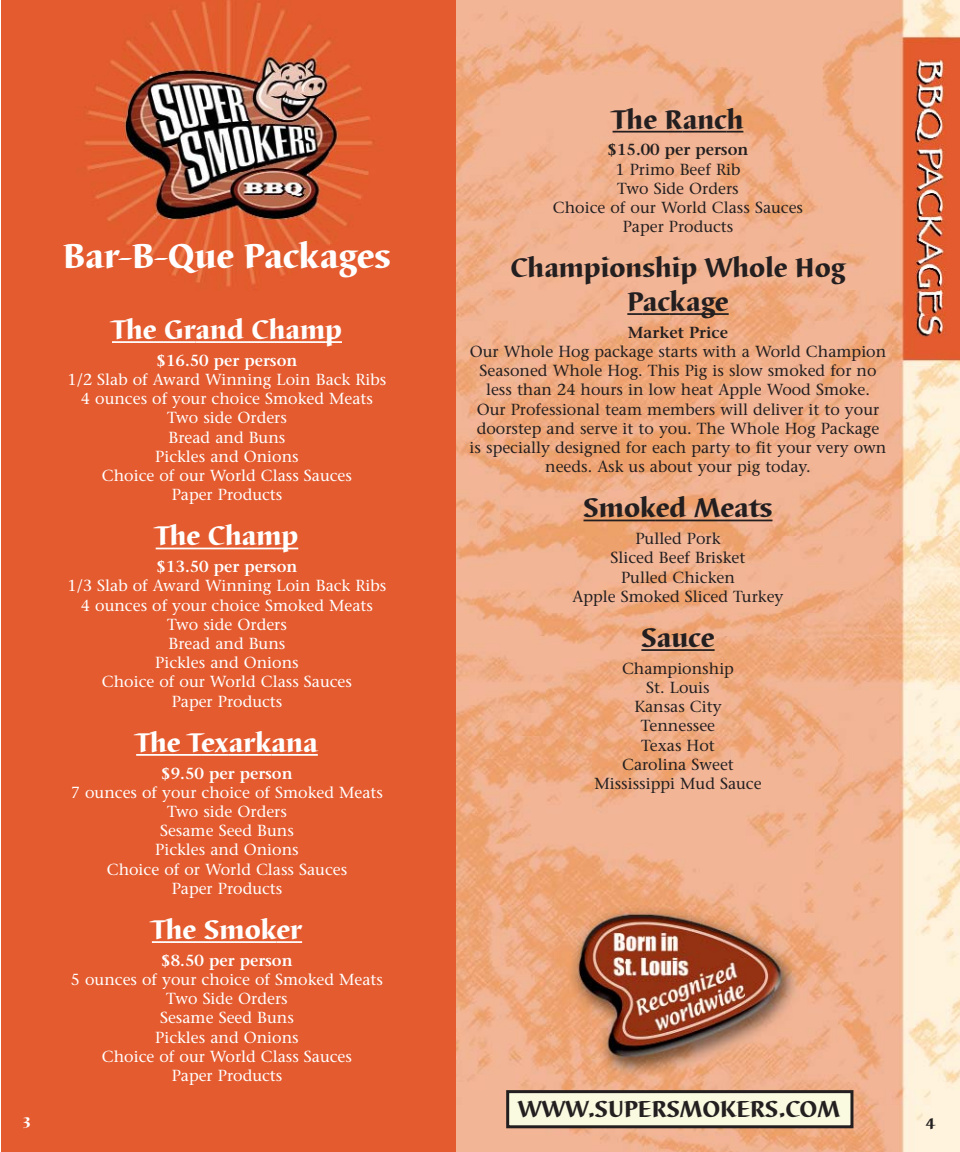
<style>
.page{position:relative;width:960px;height:1152px;background:#fff}
.page>*{position:absolute;margin:0;border:0;box-sizing:border-box;transform-origin:0 0}
.t1{font:36px "Barbedor T Hea";color:#fff}
.t2{font:28px/33.6px "Barbedor T Hea";color:#231f20;text-align:center}
.t3{font:28px "Barbedor T Hea";color:#fff}
.t4{font:24px "Barbedor T Hea";color:#231f20}
.t5{font:16px/19.2px "Stone Serif";color:#fff;text-align:center}
.t6{font:16px/19.2px "Stone Serif";color:#231f20;text-align:center}
.t7{font:600 16px "Stone Serif";color:#fff}
.t8{font:600 16px "Stone Serif";color:#231f20}
.t9{font:16px "Barbedor T Hea";color:#fff}
.t10{font:16px "Barbedor T Hea";color:#231f20}
</style>
<div class="page">
<img style="left:1px;top:0;width:959px;height:1152px">
<hr style="left:112px;top:341px;width:84px;height:2px;background:#fff">
<hr style="left:196px;top:341px;width:129px;height:2px;background:#fff">
<svg style="left:325px;top:341px;width:17px;height:2px"></svg>
<hr style="left:156px;top:548px;width:126px;height:1px;background:#fff">
<svg style="left:282px;top:548px;width:16px;height:1px"></svg>
<hr style="left:136px;top:754px;width:65px;height:2px;background:#fff">
<svg style="left:201px;top:754px;width:28px;height:2px"></svg>
<hr style="left:229px;top:754px;width:43px;height:2px;background:#fff">
<hr style="left:272px;top:754px;width:46px;height:2px;background:#fff">
<hr style="left:152px;top:941px;width:124px;height:2px;background:#fff">
<hr style="left:276px;top:941px;width:26px;height:2px;background:#fff">
<hr style="left:613px;top:131px;width:70px;height:2px;background:#231f20">
<hr style="left:683px;top:131px;width:44px;height:2px;background:#231f20">
<svg style="left:727px;top:131px;width:16px;height:2px"></svg>
<svg style="left:627px;top:313px;width:16px;height:2px"></svg>
<hr style="left:643px;top:313px;width:27px;height:2px;background:#231f20">
<svg style="left:670px;top:313px;width:16px;height:2px"></svg>
<hr style="left:686px;top:313px;width:29px;height:2px;background:#231f20">
<svg style="left:715px;top:313px;width:14px;height:2px"></svg>
<hr style="left:584px;top:520px;width:72px;height:1px;background:#231f20">
<hr style="left:656px;top:520px;width:117px;height:1px;background:#231f20">
<hr style="left:641px;top:649px;width:74px;height:2px;background:#231f20">
<div style="left:508px;top:1092px;width:344px;height:35px;background:#f9fae0"></div>
<div style="left:506px;top:1090px;width:347px;height:38px;border:3px solid #231f20"></div>
<p class="t9" style="left:22px;top:1115px;width:11px">3</p>
<h1 class="t1" style="left:63px;top:239px;width:329px">Bar-B-Que Packages</h1>
<h2 class="t3" style="left:112px;top:317px;width:231px">The Grand Champ</h2>
<p class="t7" style="left:157px;top:354px;width:142px">$16.50 per person</p>
<p class="t5" style="left:68px;top:372px;width:320px">1/2 Slab of Award Winning Loin Back Ribs<br>4 ounces of your choice Smoked Meats<br>Two side Orders<br>Bread and Buns<br>Pickles and Onions<br>Choice of our World Class Sauces<br>Paper Products</p>
<h2 class="t3" style="left:156px;top:524px;width:144px">The Champ</h2>
<p class="t7" style="left:157px;top:560px;width:142px">$13.50 per person</p>
<p class="t5" style="left:68px;top:578px;width:320px">1/3 Slab of Award Winning Loin Back Ribs<br>4 ounces of your choice Smoked Meats<br>Two side Orders<br>Bread and Buns<br>Pickles and Onions<br>Choice of our World Class Sauces<br>Paper Products</p>
<h2 class="t3" style="left:136px;top:730px;width:183px">The Texarkana</h2>
<p class="t7" style="left:161px;top:767px;width:133px">$9.50 per person</p>
<p class="t5" style="left:71px;top:784px;width:314px">7 ounces of your choice of Smoked Meats<br>Two side Orders<br>Sesame Seed Buns<br>Pickles and Onions<br>Choice of or World Class Sauces<br>Paper Products</p>
<h2 class="t3" style="left:152px;top:917px;width:152px">The Smoker</h2>
<p class="t7" style="left:161px;top:954px;width:133px">$8.50 per person</p>
<p class="t5" style="left:71px;top:972px;width:314px">5 ounces of your choice of Smoked Meats<br>Two Side Orders<br>Sesame Seed Buns<br>Pickles and Onions<br>Choice of our World Class Sauces<br>Paper Products</p>
<h2 class="t2" style="left:613px;top:105px;width:132px">The Ranch</h2>
<p class="t8" style="left:608px;top:144px;width:142px">$15.00 per person</p>
<p class="t6" style="left:553px;top:161px;width:252px">1 Primo Beef Rib<br>Two Side Orders<br>Choice of our World Class Sauces<br>Paper Products</p>
<h2 class="t2" style="left:510px;top:254px;width:337px">Championship Whole Hog<br>Package</h2>
<p class="t8" style="left:628px;top:326px;width:102px">Market Price</p>
<p class="t6" style="left:470px;top:343px;width:418px">Our Whole Hog package starts with a World Champion Seasoned Whole Hog. This Pig is slow smoked for no less than 24 hours in low heat Apple Wood Smoke.<br>Our Professional team members will deliver it to your doorstep and serve it to you. The Whole Hog Package is specially designed for each party to fit your very own needs. Ask us about your pig today.</p>
<h2 class="t2" style="left:584px;top:494px;width:190px">Smoked Meats</h2>
<p class="t6" style="left:573px;top:531px;width:212px">Pulled Pork<br>Sliced Beef Brisket<br>Pulled Chicken<br>Apple Smoked Sliced Turkey</p>
<h2 class="t2" style="left:641px;top:624px;width:75px">Sauce</h2>
<p class="t6" style="left:594px;top:660px;width:169px">Championship<br>St. Louis<br>Kansas City<br>Tennessee<br>Texas Hot<br>Carolina Sweet<br>Mississippi Mud Sauce</p>
<h3 class="t4" style="left:518px;top:1099px;width:324px">WWW.SUPERSMOKERS.COM</h3>
<p class="t10" style="left:926px;top:1116px;width:11px">4</p>
</div>
